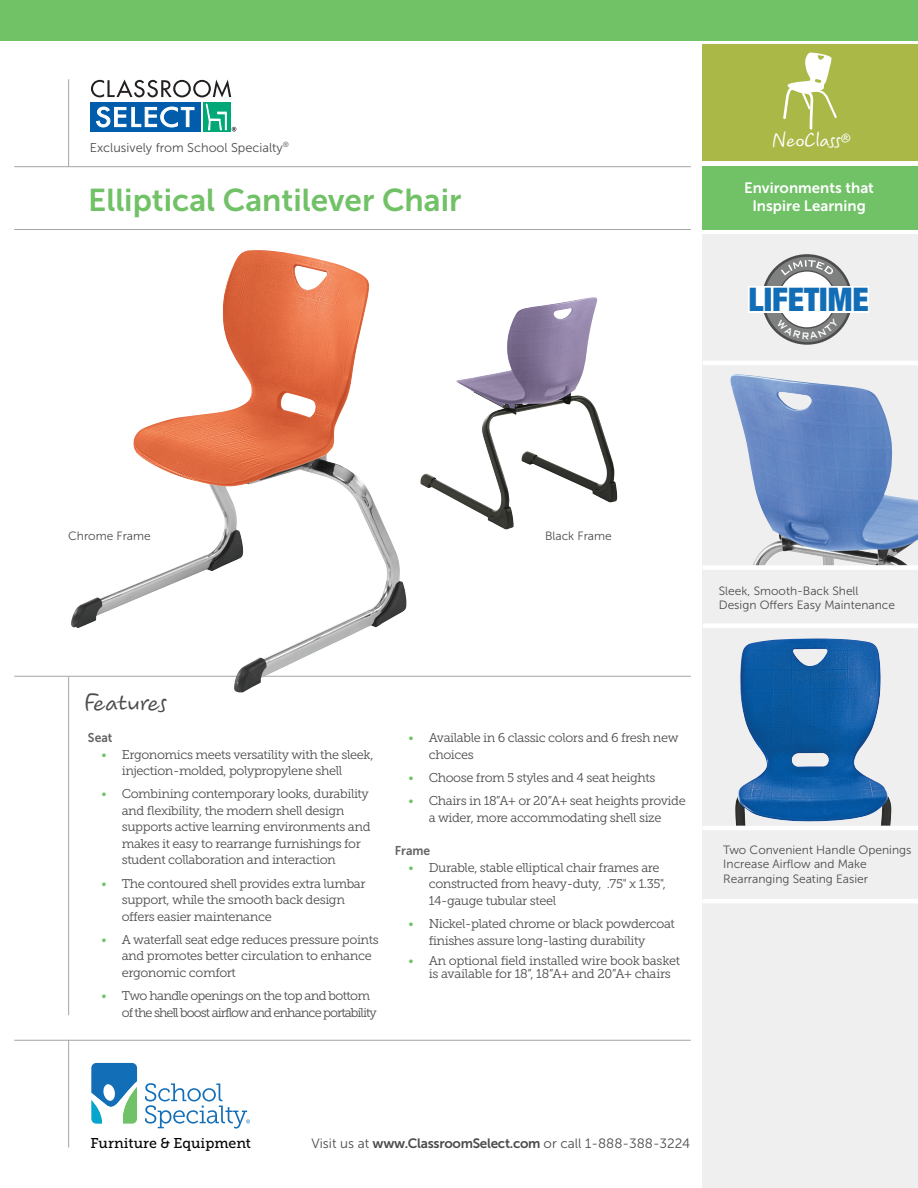
<style>
.page{position:relative;width:918px;height:1188px;background:#fff}
.page>*{position:absolute;margin:0;border:0;box-sizing:border-box;transform-origin:0 0}
.t1{font:900 condensed 32.55px "Helvetica Neue LT Std";color:#126db7}
.t2{font:31.5px "Museo Sans 700";color:#71c167}
.t3{font:27px "Koorkin Std";letter-spacing:-.01em;color:#4d4c4c}
.t4{font:21px "Koorkin Std";color:#fff}
.t5{font:15px/18px "Museo Sans 700";color:#fff;text-align:center}
.t6{font:14.1px "Museo Slab 500";color:#040503}
.t7{font:13.5px "Museo Sans 300";color:#4d4c4c}
.t8{font:12.75px/16.5px "Museo Slab 300";letter-spacing:-.03em;color:#4d4c4c}
.t9{font:12.75px/16.5px "Museo Slab 300";letter-spacing:-.07em;color:#4d4c4c}
.t10{font:12.75px "Museo Sans 300";color:#4d4c4c}
.t11{font:12.75px "Museo Sans 700";color:#636366;scale:.95 1}
.t12{font:12px/14.4px "Museo Sans 300";color:#4d4c4c}
.s1{color:#71c167}
.s2{font-family:"Museo Sans 700"}
</style>
<div class="page">
<div style="left:702px;top:234px;width:216px;height:954px;background:#eeefee"></div>
<div style="left:702px;top:166px;width:216px;height:64px;background:#71c167"></div>
<svg style="left:91px;top:80px;width:145px;height:52px"></svg>
<div style="left:0;top:0;width:918px;height:40px;background:#71c167"></div>
<hr style="left:14px;top:166px;width:677px;height:1px;background:#a6a5a5">
<hr style="left:68px;top:79px;width:1px;height:88px;background:#a6a5a5">
<hr style="left:14px;top:229px;width:677px;height:1px;background:#a6a5a5">
<hr style="left:68px;top:677px;width:1px;height:338px;background:#a6a5a5">
<hr style="left:14px;top:676px;width:677px;height:1px;background:#a6a5a5">
<hr style="left:68px;top:1040px;width:1px;height:107px;background:#a6a5a5">
<hr style="left:14px;top:1040px;width:677px;height:1px;background:#a6a5a5">
<svg style="left:91px;top:1063px;width:46px;height:61px"></svg>
<svg style="left:145px;top:1083px;width:105px;height:46px"></svg>
<svg style="left:763px;top:255px;width:88px;height:88px"></svg>
<div style="left:762px;top:254px;width:90px;height:91px;border:3px solid #4d4c4c;border-radius:50%"></div>
<div style="left:779px;top:271px;width:57px;height:57px;background:#fff;border-radius:50%"></div>
<div style="left:748px;top:286px;width:121px;height:26px;background:#fff"></div>
<svg style="left:781px;top:260px;width:53px;height:15px"></svg>
<div style="left:702px;top:44px;width:216px;height:117px;background:#aab848"></div>
<svg style="left:783px;top:53px;width:54px;height:77px"></svg>
<hr style="left:703px;top:361px;width:215px;height:4px;background:#fff">
<img style="left:420px;top:297px;width:197px;height:232px">
<img style="left:71px;top:250px;width:336px;height:442px">
<div style="left:703px;top:623px;width:215px;height:5px;background:#fff"></div>
<img style="left:735px;top:639px;width:157px;height:187px">
<hr style="left:702px;top:826px;width:216px;height:4px;background:#fff">
<hr style="left:702px;top:899px;width:216px;height:4px;background:#fff">
<img style="left:730px;top:374px;width:188px;height:191px">
<div style="left:702px;top:565px;width:216px;height:5px;background:#fff"></div>
<svg style="left:776px;top:319px;width:63px;height:20px"></svg>
<p class="t10" style="left:90px;top:140px;width:201px">Exclusively from School Specialty<sup>®</sup></p>
<p class="t2" style="left:88px;top:182px;width:375px">Elliptical Cantilever Chair</p>
<p class="t4" style="left:772px;top:129px;width:81px">NeoClass®</p>
<p class="t5" style="left:744px;top:179px;width:131px">Environments that<br>Inspire Learning</p>
<p class="t1" style="left:749px;top:279px;width:122px">LIFETIME</p>
<p class="t12" style="left:68px;top:529px;width:84px">Chrome Frame</p>
<p class="t12" style="left:545px;top:529px;width:68px">Black Frame</p>
<p class="t3" style="left:84px;top:688px;width:84px">Features</p>
<p class="t11" style="left:88px;top:731px;width:27px">Seat</p>
<p class="t8" style="left:122px;top:746px;width:253px;text-indent:-20px"><span class="s1">•</span> Ergonomics meets versatility with the sleek, injection-molded, polypropylene shell</p>
<p class="t8" style="left:122px;top:786px;width:250px;text-indent:-20px"><span class="s1">•</span> Combining contemporary looks, durability and flexibility, the modern shell design supports active learning environments and makes it easy to rearrange furnishings for student collaboration and interaction</p>
<p class="t8" style="left:122px;top:875px;width:245px;text-indent:-20px"><span class="s1">•</span> The contoured shell provides extra lumbar support, while the smooth back design offers easier maintenance</p>
<p class="t8" style="left:122px;top:931px;width:258px;text-indent:-20px"><span class="s1">•</span> A waterfall seat edge reduces pressure points and promotes better circulation to enhance ergonomic comfort</p>
<p class="t9" style="left:122px;top:988px;width:257px;text-indent:-20px"><span class="s1">•</span> Two handle openings on the top and bottom of the shell boost airflow and enhance portability</p>
<p class="t8" style="left:429px;top:730px;width:251px;text-indent:-20px"><span class="s1">•</span> Available in 6 classic colors and 6 fresh new choices</p>
<p class="t8" style="left:408px;top:769px;width:248px"><span class="s1">•</span> Choose from 5 styles and 4 seat heights</p>
<p class="t8" style="left:408px;top:793px;width:279px;text-align:center"><span class="s1">•</span> Chairs in 18”A+ or 20”A+ seat heights provide a wider, more accommodating shell size</p>
<p class="t11" style="left:395px;top:844px;width:39px">Frame</p>
<p class="t8" style="left:429px;top:859px;width:239px;text-indent:-20px"><span class="s1">•</span> Durable, stable elliptical chair frames are constructed from heavy-duty, .75" x 1.35",<br>14-gauge tubular steel</p>
<p class="t8" style="left:429px;top:916px;width:248px;text-indent:-20px"><span class="s1">•</span> Nickel-plated chrome or black powdercoat finishes assure long-lasting durability</p>
<p class="t8" style="left:429px;top:954px;width:253px;line-height:13.5px;text-indent:-20px"><span class="s1">•</span> An optional field installed wire book basket is available for 18”, 18”A+ and 20”A+ chairs</p>
<p class="t12" style="left:719px;top:583px;width:178px">Sleek, Smooth-Back Shell<br>Design Offers Easy Maintenance</p>
<p class="t12" style="left:723px;top:843px;width:190px">Two Convenient Handle Openings<br>Increase Airflow and Make<br>Rearranging Seating Easier</p>
<p class="t6" style="left:90px;top:1135px;width:162px">Furniture &amp; Equipment</p>
<p class="t7" style="left:312px;top:1136px;width:380px">Visit us at <span class="s2">www.ClassroomSelect.com</span> or call 1-888-388-3224</p>
</div>
